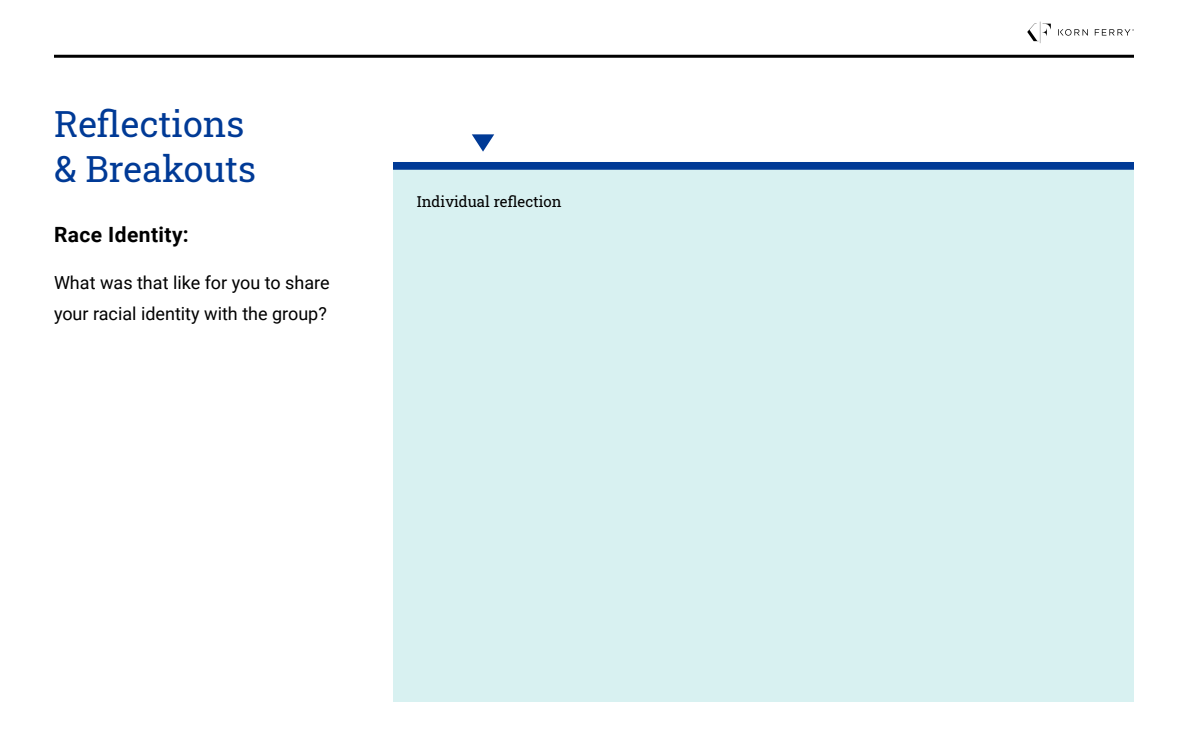
<style>
.page{position:relative;width:1188px;height:756px;background:#fff}
.page>*{position:absolute;margin:0;border:0;box-sizing:border-box;transform-origin:0 0}
.t1{font:36px/45px "Roboto Slab";color:#003a96}
.t2{font:700 21px "Roboto";letter-spacing:.02em;color:#000}
.t3{font:18px/31.5px "Roboto";color:#000}
.t4{font:15px "Roboto Slab";color:#000}
</style>
<div class="page">
<hr style="left:54px;top:55px;width:1080px;height:3px;background:#000">
<svg style="left:1027px;top:22px;width:24px;height:21px"></svg>
<svg style="left:1058px;top:29px;width:76px;height:7px"></svg>
<div style="left:393px;top:166px;width:741px;height:536px;background:#d8f1f1"></div>
<div style="left:393px;top:162px;width:741px;height:7px;background:#003a96"></div>
<svg style="left:472px;top:134px;width:22px;height:18px"></svg>
<h1 class="t1" style="left:54px;top:100px;width:204px">Reflections &amp; Breakouts</h1>
<p class="t2" style="left:54px;top:220px;width:136px">Race Identity:</p>
<p class="t3" style="left:54px;top:266px;width:277px">What was that like for you to share your racial identity with the group?</p>
<p class="t4" style="left:417px;top:191px;width:146px">Individual reflection</p>
</div>
